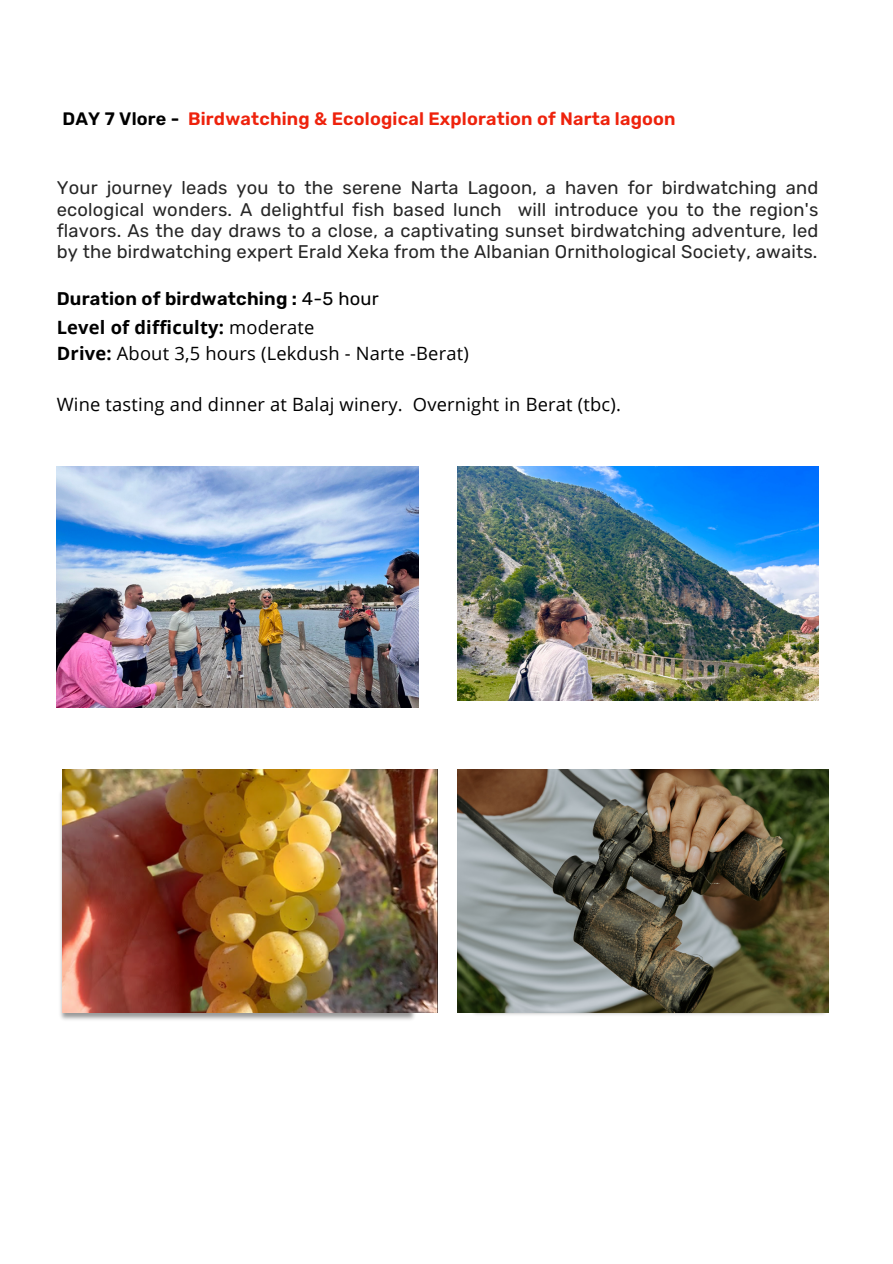
<style>
.page{position:relative;width:893px;height:1264px;background:#fff}
.page>*{position:absolute;margin:0;border:0;box-sizing:border-box;transform-origin:0 0}
.t1{font:18.3px/21.3px "Rubik";letter-spacing:.01em;color:#262626;text-align:justify}
.t2{font:18.3px "Open Sans";letter-spacing:.01em;color:#000}
.t3{font:600 18.3px "Rubik";letter-spacing:.01em;color:#000}
.t4{font:700 18.3px "Open Sans";letter-spacing:.01em;color:#000}
.t5{font:600 18px "Rubik";letter-spacing:.01em;color:#ee220c}
.s1{color:#000}
.s2{font-weight:400}
.s3{font-weight:700}
</style>
<div class="page">
<img style="left:57px;top:467px;width:361px;height:240px">
<img style="left:60px;top:791px;width:358px;height:229px">
<img style="left:62px;top:769px;width:375px;height:243px">
<img style="left:457px;top:769px;width:371px;height:243px">
<img style="left:457px;top:467px;width:361px;height:233px">
<p class="t5" style="left:62px;top:108px;width:614px"><span class="s1">DAY 7 Vlore -</span> Birdwatching &amp; Ecological Exploration of Narta lagoon</p>
<p class="t1" style="left:57px;top:177px;width:763px">Your journey leads you to the serene Narta Lagoon, a haven for birdwatching and ecological wonders. A delightful fish based lunch will introduce you to the region's flavors. As the day draws to a close, a captivating sunset birdwatching adventure, led by the birdwatching expert Erald Xeka from the Albanian Ornithological Society, awaits.</p>
<p class="t3" style="left:57px;top:287px;width:323px">Duration of birdwatching : <span class="s2">4-5 hour</span></p>
<p class="t4" style="left:57px;top:314px;width:259px">Level of difficulty: <span class="s2">moderate</span></p>
<p class="t2" style="left:57px;top:340px;width:413px"><span class="s3">Drive:</span> About 3,5 hours (Lekdush - Narte -Berat)</p>
<p class="t2" style="left:57px;top:392px;width:565px">Wine tasting and dinner at Balaj winery. Overnight in Berat (tbc).</p>
</div>
